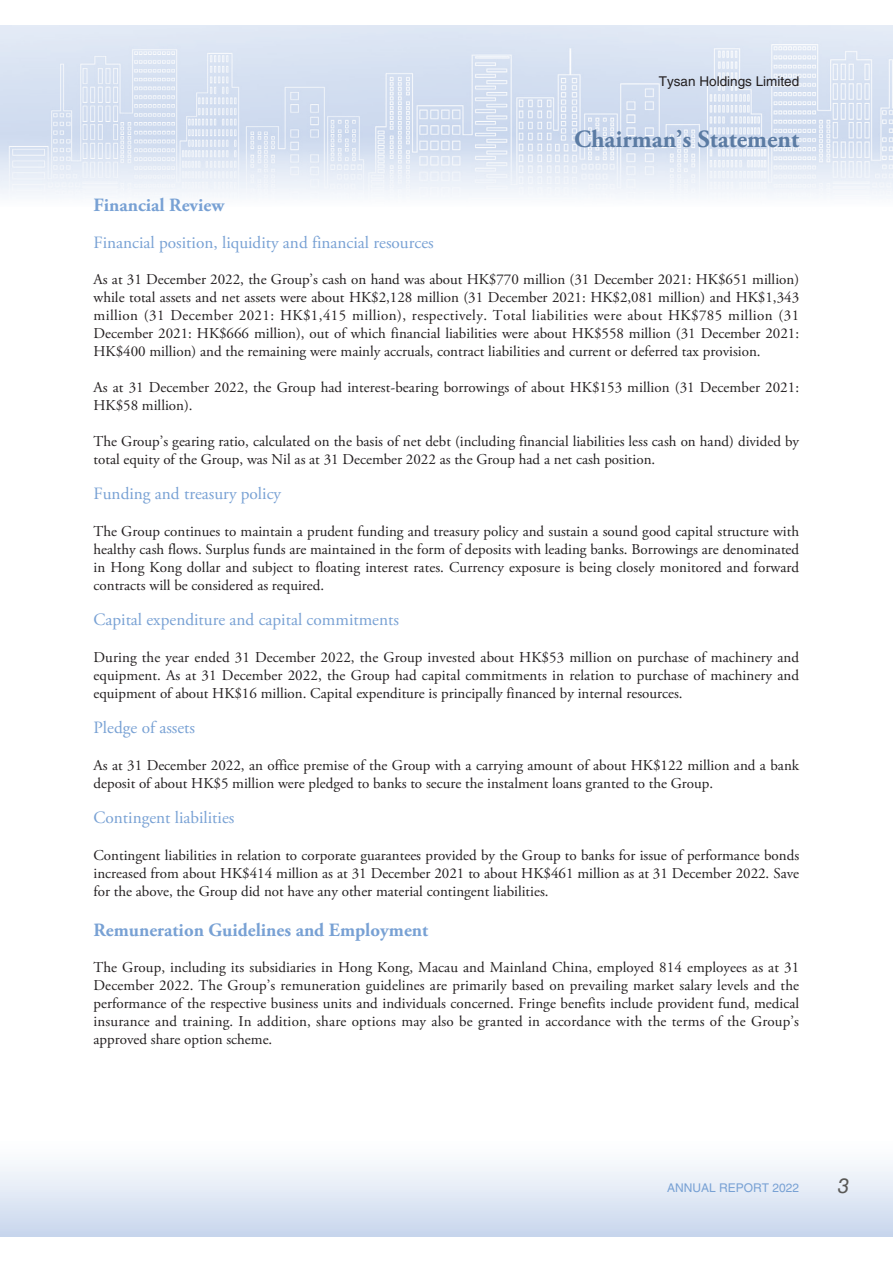
<style>
.page{position:relative;width:893px;height:1263px;background:#fff}
.page>*{position:absolute;margin:0;border:0;box-sizing:border-box;transform-origin:0 0}
.t1{font:700 24.75px "Adobe Garamond Pro";color:#5b7ba3}
.t2{font:italic 21px "Helvetica LT Std";color:#595856}
.t3{font:700 18.75px "Adobe Garamond Pro";color:#78a1d4}
.t4{font:17.25px "Adobe Garamond Pro";color:#78a1d4}
.t5{font:15px/18px "Adobe Garamond Pro";color:#231f20;text-align:justify}
.t6{font:13.5px "Helvetica LT Std";color:#231f20}
.t7{font:12px "Helvetica LT Std";color:#78a1d4}
</style>
<div class="page">
<img style="left:0;top:26px;width:893px;height:171px">
<div style="left:0;top:1140px;width:893px;height:97px;background:linear-gradient(to bottom,#fff,#c8d6ed)"></div>
<p class="t6" style="left:659px;top:76px;width:142px">Tysan Holdings Limited</p>
<h1 class="t1" style="left:574px;top:124px;width:227px">Chairman’s Statement</h1>
<p class="t3" style="left:94px;top:194px;width:132px">Financial Review</p>
<p class="t4" style="left:94px;top:235px;width:342px">Financial position, liquidity and financial resources</p>
<p class="t5" style="left:94px;top:271px;width:707px">As at 31 December 2022, the Group’s cash on hand was about HK$770 million (31 December 2021: HK$651 million) while total assets and net assets were about HK$2,128 million (31 December 2021: HK$2,081 million) and HK$1,343 million (31 December 2021: HK$1,415 million), respectively. Total liabilities were about HK$785 million (31<br>December 2021: HK$666 million), out of which financial liabilities were about HK$558 million (31 December 2021:<br>HK$400 million) and the remaining were mainly accruals, contract liabilities and current or deferred tax provision.</p>
<p class="t5" style="left:94px;top:379px;width:707px">As at 31 December 2022, the Group had interest-bearing borrowings of about HK$153 million (31 December 2021:<br>HK$58 million).</p>
<p class="t5" style="left:94px;top:433px;width:707px">The Group’s gearing ratio, calculated on the basis of net debt (including financial liabilities less cash on hand) divided by total equity of the Group, was Nil as at 31 December 2022 as the Group had a net cash position.</p>
<p class="t4" style="left:94px;top:487px;width:189px">Funding and treasury policy</p>
<p class="t5" style="left:94px;top:523px;width:707px">The Group continues to maintain a prudent funding and treasury policy and sustain a sound good capital structure with healthy cash flows. Surplus funds are maintained in the form of deposits with leading banks. Borrowings are denominated in Hong Kong dollar and subject to floating interest rates. Currency exposure is being closely monitored and forward contracts will be considered as required.</p>
<p class="t4" style="left:94px;top:613px;width:307px">Capital expenditure and capital commitments</p>
<p class="t5" style="left:94px;top:649px;width:707px">During the year ended 31 December 2022, the Group invested about HK$53 million on purchase of machinery and equipment. As at 31 December 2022, the Group had capital commitments in relation to purchase of machinery and equipment of about HK$16 million. Capital expenditure is principally financed by internal resources.</p>
<p class="t4" style="left:94px;top:721px;width:103px">Pledge of assets</p>
<p class="t5" style="left:94px;top:757px;width:707px">As at 31 December 2022, an office premise of the Group with a carrying amount of about HK$122 million and a bank deposit of about HK$5 million were pledged to banks to secure the instalment loans granted to the Group.</p>
<p class="t4" style="left:94px;top:811px;width:142px">Contingent liabilities</p>
<p class="t5" style="left:94px;top:847px;width:707px">Contingent liabilities in relation to corporate guarantees provided by the Group to banks for issue of performance bonds increased from about HK$414 million as at 31 December 2021 to about HK$461 million as at 31 December 2022. Save for the above, the Group did not have any other material contingent liabilities.</p>
<p class="t3" style="left:94px;top:918px;width:336px">Remuneration Guidelines and Employment</p>
<p class="t5" style="left:94px;top:959px;width:707px">The Group, including its subsidiaries in Hong Kong, Macau and Mainland China, employed 814 employees as at 31<br>December 2022. The Group’s remuneration guidelines are primarily based on prevailing market salary levels and the performance of the respective business units and individuals concerned. Fringe benefits include provident fund, medical insurance and training. In addition, share options may also be granted in accordance with the terms of the Group’s approved share option scheme.</p>
<p class="t7" style="left:667px;top:1183px;width:133px">ANNUAL REPORT 2022</p>
<h2 class="t2" style="left:838px;top:1174px;width:13px">3</h2>
</div>
